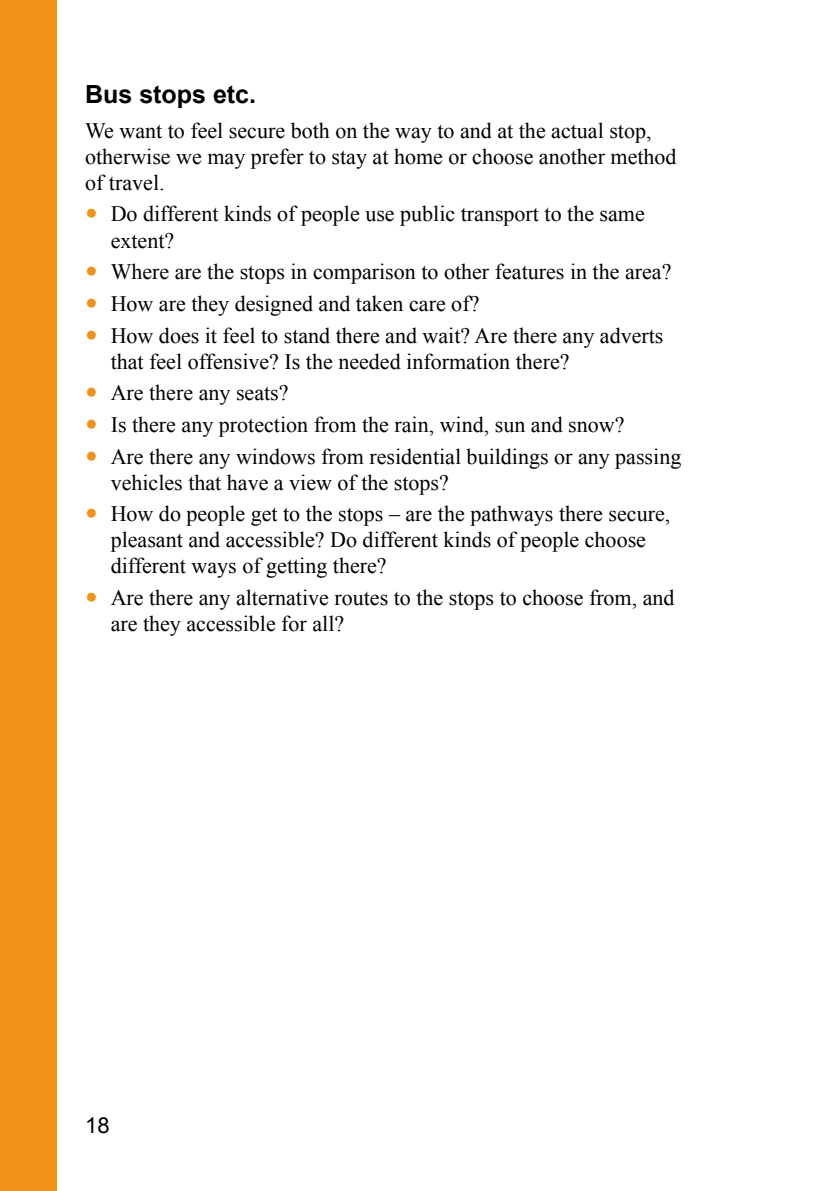
<style>
.page{position:relative;width:840px;height:1191px;background:#fff}
.page>*{position:absolute;margin:0;border:0;box-sizing:border-box;transform-origin:0 0}
.t1{font:700 25px "Arial";color:#000}
.t2{font:22px/26px "Times New Roman";color:#000}
.t3{font:22px "Arial";color:#000}
.s1{font-size:36px;color:#f29318}
</style>
<div class="page">
<div style="left:0;top:0;width:57px;height:1191px;background:#f29318"></div>
<p class="t1" style="left:85px;top:78px;width:172px">Bus stops etc.</p>
<p class="t2" style="left:85px;top:117px;width:592px">We want to feel secure both on the way to and at the actual stop, otherwise we may prefer to stay at home or choose another method of travel.</p>
<p class="t2" style="left:111px;top:201px;width:535px;text-indent:-26px"><span class="s1">•</span> Do different kinds of people use public transport to the same extent?</p>
<p class="t2" style="left:85px;top:258px;width:587px"><span class="s1">•</span> Where are the stops in comparison to other features in the area?</p>
<p class="t2" style="left:85px;top:290px;width:395px"><span class="s1">•</span> How are they designed and taken care of?</p>
<p class="t2" style="left:111px;top:322px;width:554px;text-indent:-26px"><span class="s1">•</span> How does it feel to stand there and wait? Are there any adverts that feel offensive? Is the needed information there?</p>
<p class="t2" style="left:85px;top:379px;width:205px"><span class="s1">•</span> Are there any seats?</p>
<p class="t2" style="left:85px;top:411px;width:540px"><span class="s1">•</span> Is there any protection from the rain, wind, sun and snow?</p>
<p class="t2" style="left:111px;top:443px;width:572px;text-indent:-26px"><span class="s1">•</span> Are there any windows from residential buildings or any passing vehicles that have a view of the stops?</p>
<p class="t2" style="left:111px;top:500px;width:560px;text-indent:-26px"><span class="s1">•</span> How do people get to the stops – are the pathways there secure, pleasant and accessible? Do different kinds of people choose different ways of getting there?</p>
<p class="t2" style="left:111px;top:584px;width:565px;text-indent:-26px"><span class="s1">•</span> Are there any alternative routes to the stops to choose from, and are they accessible for all?</p>
<p class="t3" style="left:85px;top:1110px;width:26px">18</p>
</div>
